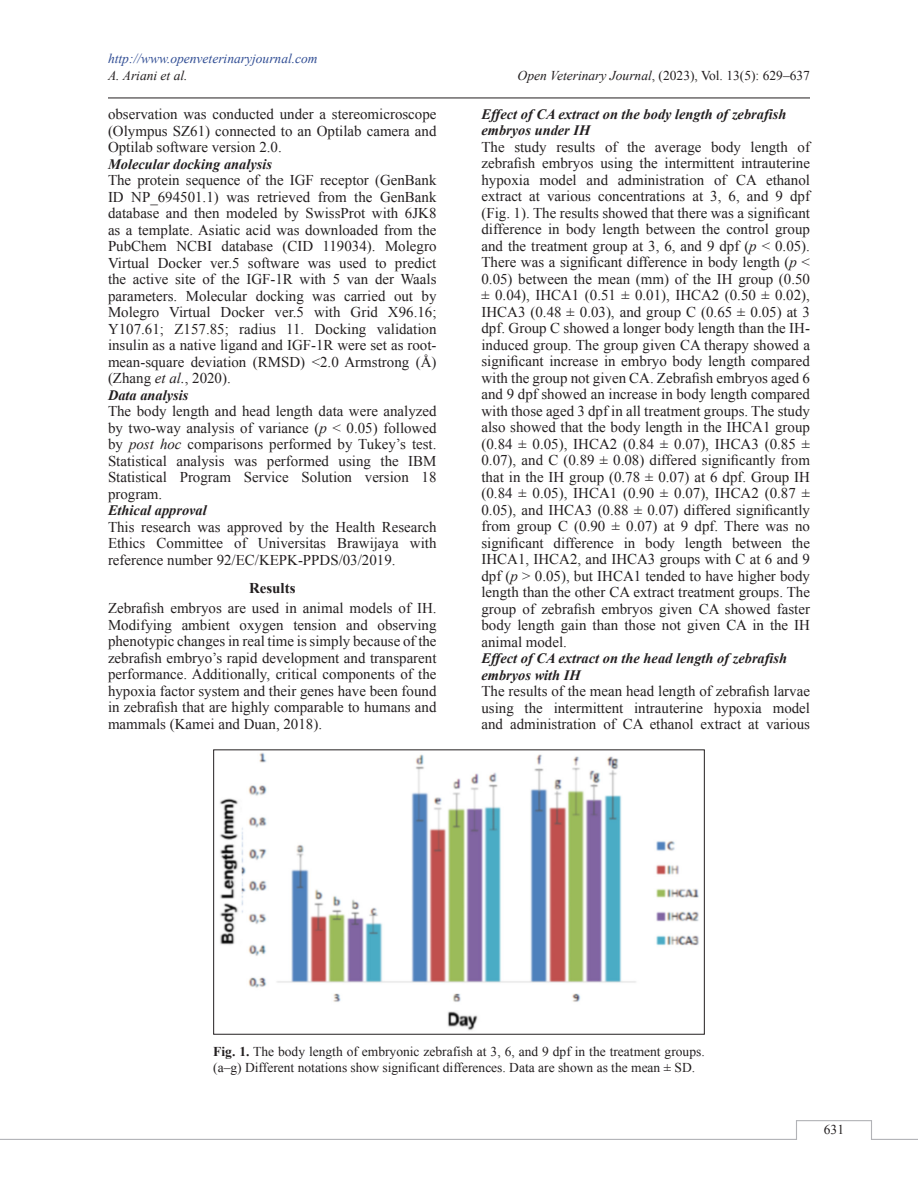
<style>
.page{position:relative;width:918px;height:1188px;background:#fff}
.page>*{position:absolute;margin:0;border:0;box-sizing:border-box;transform-origin:0 0}
.Para{font:15px/16.5px "Times New Roman";color:#231f20;text-align:justify}
.A_Head{font:700 15px "Times New Roman";color:#231f20}
.B_Head{font:italic 700 14.4px/16.5px "Times New Roman";color:#231f20}
.Fig_Caption{font:13.5px/16.2px "Times New Roman";color:#231f20}
.t1{font:italic 13.5px "Times New Roman";color:#304d94}
.t2{font:italic 13.5px "Times New Roman";color:#231f20}
.s1{font-style:italic}
.s2{font-weight:700}
</style>
<div class="page">
<hr style="left:108px;top:98px;width:702px;height:1px;background:#231f20">
<svg style="left:0;top:1120px;width:918px;height:20px"></svg>
<img style="left:220px;top:753px;width:479px;height:278px">
<div style="left:213px;top:749px;width:492px;height:286px;border:1px solid #231f20"></div>
<p class="t1" style="left:108px;top:50px;width:211px">http://www.openveterinaryjournal.com</p>
<p class="t2" style="left:108px;top:66px;width:81px">A. Ariani et al.</p>
<p class="Fig_Caption" style="left:518px;top:67px;width:294px"><span class="s1">Open Veterinary Journal</span>, (2023), Vol. 13(5): 629–637</p>
<p class="Para" style="left:108px;top:106px;width:330px">observation was conducted under a stereomicroscope (Olympus SZ61) connected to an Optilab camera and Optilab software version 2.0.</p>
<p class="B_Head" style="left:108px;top:155px;width:166px">Molecular docking analysis</p>
<p class="Para" style="left:108px;top:172px;width:330px">The protein sequence of the IGF receptor (GenBank ID NP_694501.1) was retrieved from the GenBank database and then modeled by SwissProt with 6JK8 as a template. Asiatic acid was downloaded from the PubChem NCBI database (CID 119034). Molegro Virtual Docker ver.5 software was used to predict the active site of the IGF-1R with 5 van der Waals parameters. Molecular docking was carried out by Molegro Virtual Docker ver.5 with Grid X96.16; Y107.61; Z157.85; radius 11. Docking validation insulin as a native ligand and IGF-1R were set as root&shy;mean-square deviation (RMSD) &lt;2.0 Armstrong (Å) (Zhang <span class="s1">et al.</span>, 2020).</p>
<p class="B_Head" style="left:108px;top:386px;width:82px">Data analysis</p>
<p class="Para" style="left:108px;top:403px;width:330px">The body length and head length data were analyzed by two-way analysis of variance (<span class="s1">p</span> &lt; 0.05) followed by <span class="s1">post hoc</span> comparisons performed by Tukey’s test.<br>Statistical analysis was performed using the IBM Statistical Program Service Solution version 18 program.</p>
<p class="B_Head" style="left:108px;top:502px;width:100px">Ethical approval</p>
<p class="Para" style="left:108px;top:518px;width:330px">This research was approved by the Health Research Ethics Committee of Universitas Brawijaya with reference number 92/EC/KEPK-PPDS/03/2019.</p>
<p class="A_Head" style="left:249px;top:578px;width:48px">Results</p>
<p class="Para" style="left:108px;top:600px;width:330px">Zebrafish embryos are used in animal models of IH.<br>Modifying ambient oxygen tension and observing phenotypic changes in real time is simply because of the zebrafish embryo’s rapid development and transparent performance. Additionally, critical components of the hypoxia factor system and their genes have been found in zebrafish that are highly comparable to humans and mammals (Kamei and Duan, 2018).</p>
<p class="B_Head" style="left:482px;top:105px;width:306px">Effect of CA extract on the body length of zebrafish embryos under IH</p>
<p class="Para" style="left:482px;top:138px;width:330px">The study results of the average body length of zebrafish embryos using the intermittent intrauterine hypoxia model and administration of CA ethanol extract at various concentrations at 3, 6, and 9 dpf (Fig. 1). The results showed that there was a significant difference in body length between the control group and the treatment group at 3, 6, and 9 dpf (<span class="s1">p</span> &lt; 0.05).<br>There was a significant difference in body length (<span class="s1">p</span> &lt; 0.05) between the mean (mm) of the IH group (0.50 ± 0.04), IHCA1 (0.51 ± 0.01), IHCA2 (0.50 ± 0.02), IHCA3 (0.48 ± 0.03), and group C (0.65 ± 0.05) at 3 dpf. Group C showed a longer body length than the IH&shy;induced group. The group given CA therapy showed a significant increase in embryo body length compared with the group not given CA. Zebrafish embryos aged 6 and 9 dpf showed an increase in body length compared with those aged 3 dpf in all treatment groups. The study also showed that the body length in the IHCA1 group (0.84 ± 0.05), IHCA2 (0.84 ± 0.07), IHCA3 (0.85 ± 0.07), and C (0.89 ± 0.08) differed significantly from that in the IH group (0.78 ± 0.07) at 6 dpf. Group IH (0.84 ± 0.05), IHCA1 (0.90 ± 0.07), IHCA2 (0.87 ± 0.05), and IHCA3 (0.88 ± 0.07) differed significantly from group C (0.90 ± 0.07) at 9 dpf. There was no significant difference in body length between the IHCA1, IHCA2, and IHCA3 groups with C at 6 and 9 dpf (<span class="s1">p</span> &gt; 0.05), but IHCA1 tended to have higher body length than the other CA extract treatment groups. The group of zebrafish embryos given CA showed faster body length gain than those not given CA in the IH animal model.</p>
<p class="B_Head" style="left:482px;top:650px;width:307px">Effect of CA extract on the head length of zebrafish embryos with IH</p>
<p class="Para" style="left:482px;top:683px;width:330px">The results of the mean head length of zebrafish larvae using the intermittent intrauterine hypoxia model and administration of CA ethanol extract at various</p>
<p class="Fig_Caption" style="left:213px;top:1043px;width:493px"><span class="s2">Fig. 1.</span> The body length of embryonic zebrafish at 3, 6, and 9 dpf in the treatment groups. (a–g) Different notations show significant differences. Data are shown as the mean ± SD.</p>
<p class="Fig_Caption" style="left:824px;top:1121px;width:22px">631</p>
</div>
